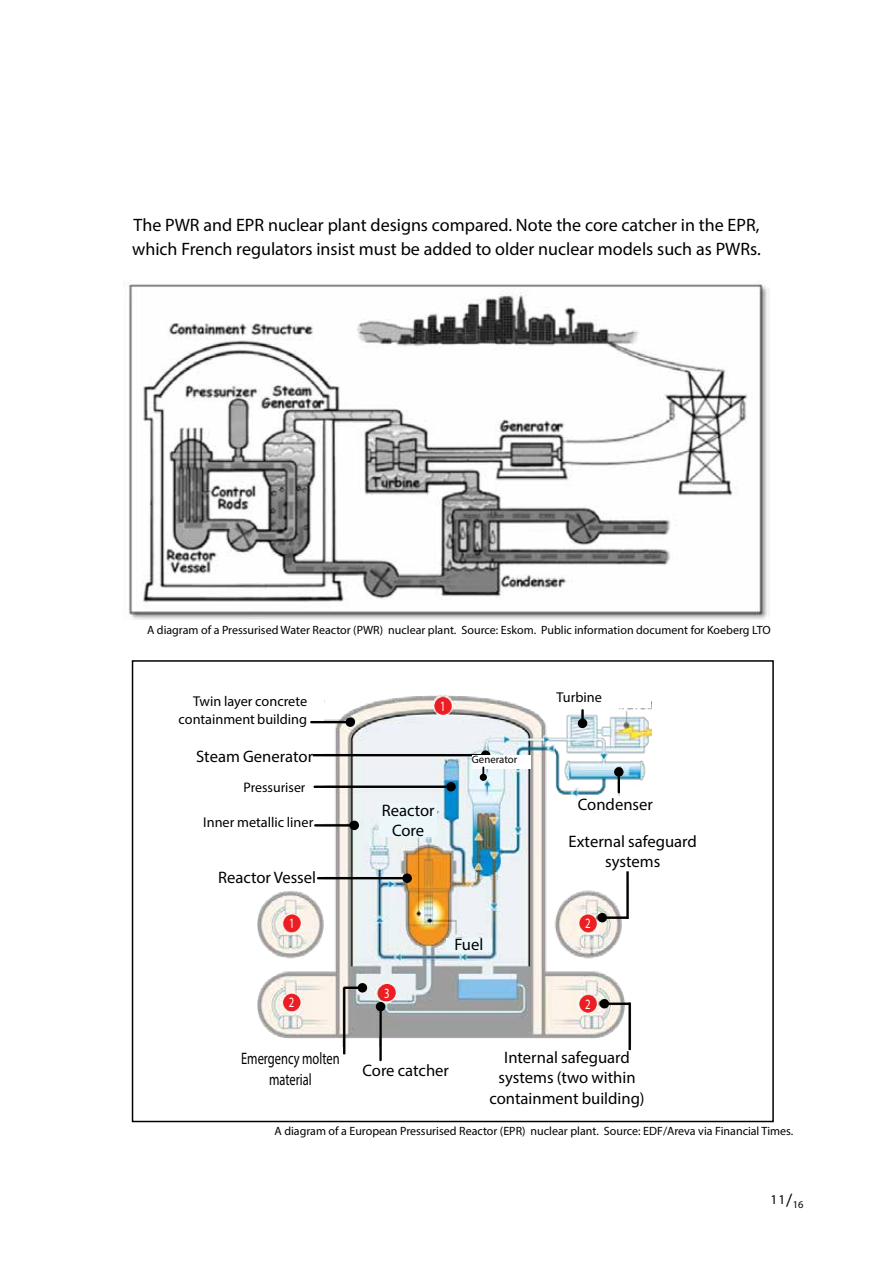
<style>
.page{position:relative;width:893px;height:1263px;background:#fff}
.page>*{position:absolute;margin:0;border:0;box-sizing:border-box;transform-origin:0 0}
.t1{font:18px/24.3px "Myriad Pro";color:#000}
.t2{font:16.65px/20.2px "Myriad Pro";color:#000;text-align:center}
.t3{font:16.65px/20.2px "Myriad Pro";color:#000;text-align:center;scale:.75 1}
.t4{font:14.25px/17.4px "Myriad Pro";color:#000;text-align:right}
.t5{font:14.25px "Myriad Pro";color:#fff;scale:.75 1}
.t6{font:13.8px "Myriad Pro";color:#000}
.t7{font:13.5px "Myriad Pro";color:#000}
.t8{font:12px "Myriad Pro";color:#000}
.t9{font:10.8px "Myriad Pro";color:#000}
.s1{font-size:18px}
</style>
<div class="page">
<img style="left:124px;top:282px;width:645px;height:337px">
<img style="left:257px;top:695px;width:395px;height:352px">
<div style="left:202px;top:679px;width:122px;height:200px;background:#fff"></div>
<div style="left:541px;top:679px;width:109px;height:29px;background:#fff"></div>
<div style="left:564px;top:799px;width:110px;height:80px;background:#fff"></div>
<div style="left:226px;top:851px;width:86px;height:39px;background:#fff"></div>
<div style="left:379px;top:803px;width:58px;height:34px;background:#ebf7fb"></div>
<div style="left:446px;top:938px;width:45px;height:13px;background:#ebf7fb"></div>
<div style="left:556px;top:692px;width:63px;height:21px;background:#fff"></div>
<div style="left:578px;top:797px;width:105px;height:16px;background:#fff"></div>
<div style="left:558px;top:834px;width:150px;height:49px;background:#fff"></div>
<hr style="left:311px;top:721px;width:39px;height:2px;background:#000">
<div style="left:346px;top:717px;width:9px;height:10px;background:#000;border-radius:50%"></div>
<hr style="left:618px;top:772px;width:2px;height:20px;background:#000">
<div style="left:614px;top:767px;width:10px;height:10px;background:#000;border-radius:50%"></div>
<svg style="left:581px;top:710px;width:3px;height:8px"></svg>
<div style="left:578px;top:718px;width:9px;height:10px;background:#000;border-radius:50%"></div>
<hr style="left:315px;top:824px;width:39px;height:2px;background:#000">
<div style="left:349px;top:821px;width:10px;height:9px;background:#000;border-radius:50%"></div>
<hr style="left:379px;top:1006px;width:3px;height:54px;background:#000">
<div style="left:376px;top:1002px;width:9px;height:9px;background:#000;border-radius:50%"></div>
<hr style="left:314px;top:754px;width:172px;height:2px;background:#000">
<div style="left:481px;top:750px;width:9px;height:10px;background:#000;border-radius:50%"></div>
<hr style="left:315px;top:785px;width:136px;height:3px;background:#000">
<div style="left:446px;top:782px;width:10px;height:9px;background:#000;border-radius:50%"></div>
<hr style="left:318px;top:877px;width:89px;height:2px;background:#000">
<div style="left:402px;top:873px;width:10px;height:10px;background:#000;border-radius:50%"></div>
<hr style="left:345px;top:986px;width:17px;height:3px;background:#000">
<div style="left:358px;top:983px;width:9px;height:9px;background:#000;border-radius:50%"></div>
<hr style="left:343px;top:988px;width:2px;height:66px;background:#000">
<hr style="left:604px;top:1002px;width:25px;height:3px;background:#000">
<div style="left:600px;top:999px;width:9px;height:9px;background:#000;border-radius:50%"></div>
<hr style="left:628px;top:1002px;width:3px;height:48px;background:#000">
<hr style="left:602px;top:916px;width:25px;height:3px;background:#000">
<div style="left:597px;top:913px;width:10px;height:9px;background:#000;border-radius:50%"></div>
<hr style="left:626px;top:871px;width:3px;height:48px;background:#000">
<div style="left:283px;top:914px;width:18px;height:18px;background:#ed1d24;border-radius:50%"></div>
<div style="left:282px;top:913px;width:20px;height:20px;border:3px solid #fff;border-radius:50%"></div>
<div style="left:434px;top:697px;width:18px;height:18px;background:#ed1d24;border-radius:50%"></div>
<div style="left:433px;top:696px;width:20px;height:20px;border:3px solid #fff;border-radius:50%"></div>
<div style="left:283px;top:994px;width:17px;height:17px;background:#ed1d24;border-radius:50%"></div>
<div style="left:282px;top:992px;width:20px;height:20px;border:3px solid #fff;border-radius:50%"></div>
<div style="left:579px;top:995px;width:18px;height:18px;background:#ed1d24;border-radius:50%"></div>
<div style="left:578px;top:994px;width:20px;height:20px;border:3px solid #fff;border-radius:50%"></div>
<div style="left:579px;top:914px;width:18px;height:18px;background:#ed1d24;border-radius:50%"></div>
<div style="left:578px;top:913px;width:20px;height:20px;border:3px solid #fff;border-radius:50%"></div>
<div style="left:378px;top:984px;width:18px;height:17px;background:#ed1d24;border-radius:50%"></div>
<div style="left:377px;top:982px;width:20px;height:21px;border:3px solid #fff;border-radius:50%"></div>
<div style="left:472px;top:755px;width:58px;height:14px;background:#fff"></div>
<svg style="left:482px;top:767px;width:2px;height:7px"></svg>
<div style="left:480px;top:774px;width:7px;height:7px;background:#000;border-radius:50%"></div>
<div style="left:132px;top:660px;width:642px;height:462px;border:2px solid #000"></div>
<h1 class="t1" style="left:132px;top:213px;width:630px">The PWR and EPR nuclear plant designs compared. Note the core catcher in the EPR, which French regulators insist must be added to older nuclear models such as PWRs.</h1>
<p class="t8" style="left:147px;top:622px;width:625px">A diagram of a Pressurised Water Reactor (PWR) nuclear plant. Source: Eskom. Public information document for Koeberg LTO</p>
<p class="t4" style="left:179px;top:692px;width:130px">Twin layer concrete containment building</p>
<h2 class="t2" style="left:196px;top:746px;width:118px">Steam Generator</h2>
<p class="t6" style="left:244px;top:779px;width:63px">Pressuriser</p>
<p class="t4" style="left:203px;top:814px;width:112px">Inner metallic liner</p>
<h2 class="t2" style="left:218px;top:867px;width:100px">Reactor Vessel</h2>
<p class="t5" style="left:289px;top:915px;width:9px">1</p>
<p class="t5" style="left:440px;top:698px;width:9px">1</p>
<h2 class="t2" style="left:382px;top:800px;width:55px">Reactor<br>Core</h2>
<p class="t9" style="left:472px;top:753px;width:47px">Generator</p>
<h2 class="t2" style="left:454px;top:934px;width:30px">Fuel</h2>
<p class="t4" style="left:556px;top:689px;width:47px">Turbine</p>
<h2 class="t2" style="left:578px;top:794px;width:77px">Condenser</h2>
<h2 class="t2" style="left:568px;top:831px;width:130px">External safeguard systems</h2>
<p class="t5" style="left:585px;top:915px;width:9px">2</p>
<p class="t5" style="left:384px;top:984px;width:9px">3</p>
<p class="t5" style="left:289px;top:994px;width:9px">2</p>
<p class="t5" style="left:585px;top:995px;width:9px">2</p>
<h2 class="t3" style="left:241px;top:1048px;width:133px">Emergency molten material</h2>
<h2 class="t2" style="left:362px;top:1059px;width:88px">Core catcher</h2>
<h2 class="t2" style="left:489px;top:1047px;width:157px">Internal safeguard systems (two within containment building)</h2>
<p class="t8" style="left:274px;top:1124px;width:520px">A diagram of a European Pressurised Reactor (EPR) nuclear plant. Source: EDF/Areva via Financial Times.</p>
<p class="t7" style="left:771px;top:1191px;width:35px">11<span class="s1">/</span><sub>16</sub></p>
</div>
